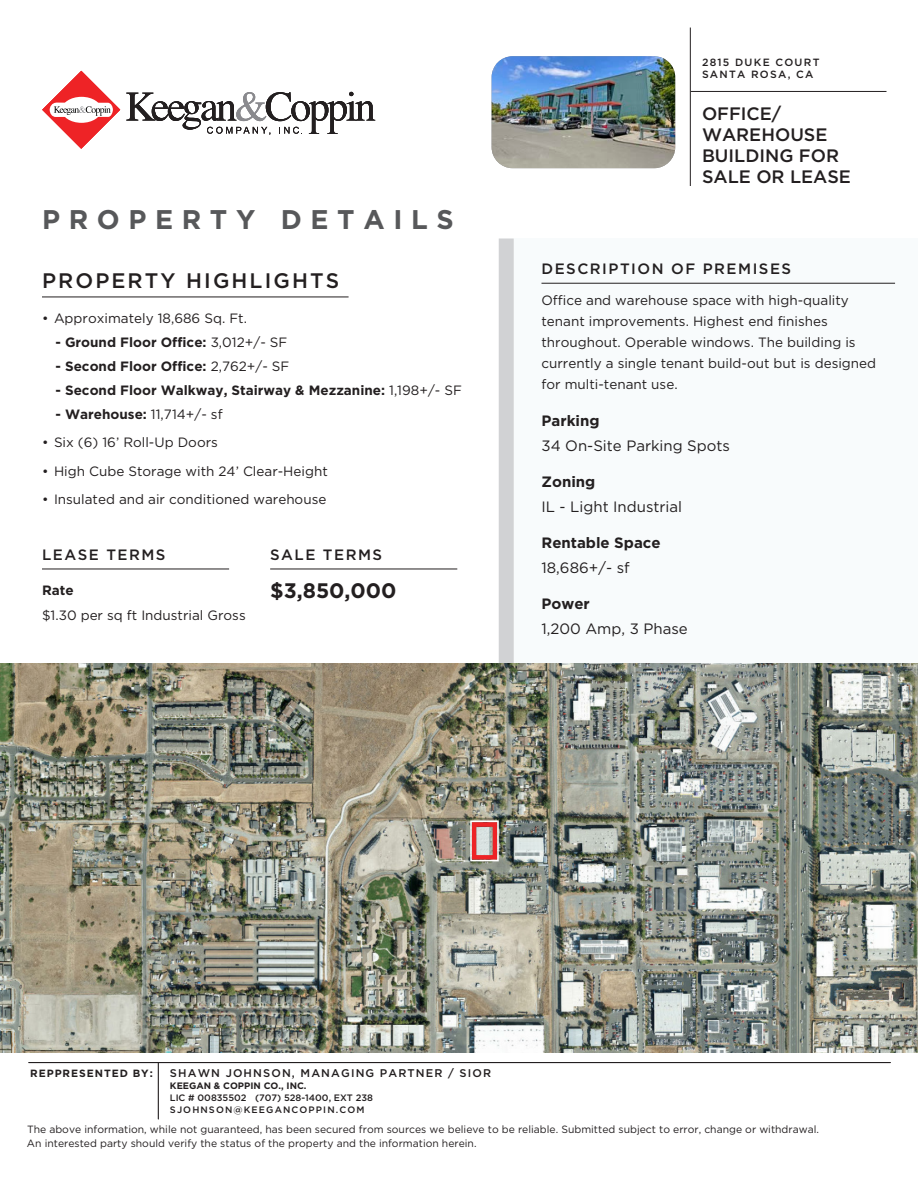
<style>
.page{position:relative;width:918px;height:1188px;background:#fff}
.page>*{position:absolute;margin:0;border:0;box-sizing:border-box;transform-origin:0 0}
._18_19_Goth_Bold{font:700 27px "Gotham";letter-spacing:.32em;color:#57585a}
._10_26_Goth_Med_List_Bold{font:500 21px "Gotham";letter-spacing:.1em;color:#231f20}
._10_26_Goth_Med_List_Bold-2{font:700 21px "Gotham";color:#231f20}
.t1{font:500 18px/21px "Gotham";color:#231f20}
._10_26_Goth_Med_List_Bold-3{font:15px "Gotham";color:#231f20}
.t2{font:500 15px "Gotham";letter-spacing:.1em;color:#231f20}
._10_26_Goth_Med_List_Bold-4{font:700 15px "Gotham";color:#231f20}
._10_26_Goth_Med_List_Bold-5{font:13.5px/21px "Gotham";color:#231f20}
.Bullet_1{font:700 13.5px "Gotham";color:#231f20}
._10_26_Goth_Med_List_Bold-6{font:700 13.5px "Gotham";color:#231f20}
.t3{font:500 11.1px "Gotham";letter-spacing:.1em;color:#231f20}
.t4{font:10.5px/13.5px "Gotham";color:#231f20}
.t5{font:500 10.5px/12.6px "Gotham";letter-spacing:.12em;color:#231f20}
.t6{font:700 10.5px "Gotham";letter-spacing:.09em;color:#231f20}
.t7{font:500 9.3px/12px "Gotham";letter-spacing:.06em;color:#231f20}
.t8{font:700 9.3px "Gotham";color:#231f20}
.s1{font-weight:400}
</style>
<div class="page">
<hr style="left:691px;top:91px;width:195px;height:1px;background:#231f20">
<hr style="left:690px;top:28px;width:1px;height:158px;background:#231f20">
<img style="left:492px;top:56px;width:183px;height:112px">
<hr style="left:158px;top:1063px;width:1px;height:56px;background:#231f20">
<hr style="left:29px;top:1062px;width:861px;height:1px;background:#231f20">
<div style="left:514px;top:238px;width:404px;height:426px;background:#f8fbfc"></div>
<div style="left:499px;top:238px;width:15px;height:426px;background:#d1d2d4"></div>
<svg style="left:42px;top:71px;width:78px;height:78px"></svg>
<svg style="left:126px;top:92px;width:249px;height:43px"></svg>
<hr style="left:42px;top:297px;width:307px;height:1px;background:#231f20">
<img style="left:0;top:664px;width:918px;height:389px">
<svg style="left:470px;top:820px;width:30px;height:42px"></svg>
<hr style="left:542px;top:283px;width:353px;height:1px;background:#231f20">
<hr style="left:42px;top:569px;width:187px;height:1px;background:#231f20">
<hr style="left:270px;top:569px;width:187px;height:1px;background:#231f20">
<p class="_18_19_Goth_Bold" style="left:42px;top:203px;width:413px">PROPERTY DETAILS</p>
<p class="_10_26_Goth_Med_List_Bold" style="left:42px;top:268px;width:299px">PROPERTY HIGHLIGHTS</p>
<p class="_10_26_Goth_Med_List_Bold-5" style="left:42px;top:307px;width:207px">• Approximately 18,686 Sq. Ft.</p>
<p class="Bullet_1" style="left:55px;top:334px;width:233px">- Ground Floor Office: <span class="s1">3,012+/- SF</span></p>
<p class="Bullet_1" style="left:55px;top:358px;width:235px">- Second Floor Office: <span class="s1">2,762+/- SF</span></p>
<p class="Bullet_1" style="left:55px;top:382px;width:408px">- Second Floor Walkway, Stairway &amp; Mezzanine: <span class="s1">1,198+/- SF</span></p>
<p class="Bullet_1" style="left:55px;top:406px;width:169px">- Warehouse: <span class="s1">11,714+/- sf</span></p>
<p class="_10_26_Goth_Med_List_Bold-5" style="left:42px;top:432px;width:177px">• Six (6) 16’ Roll-Up Doors</p>
<p class="_10_26_Goth_Med_List_Bold-5" style="left:42px;top:460px;width:287px">• High Cube Storage with 24’ Clear-Height</p>
<p class="_10_26_Goth_Med_List_Bold-5" style="left:42px;top:489px;width:286px">• Insulated and air conditioned warehouse</p>
<h3 class="t2" style="left:42px;top:546px;width:125px">LEASE TERMS</h3>
<p class="_10_26_Goth_Med_List_Bold-6" style="left:42px;top:583px;width:33px">Rate</p>
<p class="_10_26_Goth_Med_List_Bold-5" style="left:42px;top:604px;width:205px">$1.30 per sq ft Industrial Gross</p>
<h3 class="t2" style="left:270px;top:546px;width:114px">SALE TERMS</h3>
<p class="_10_26_Goth_Med_List_Bold-2" style="left:270px;top:578px;width:128px">$3,850,000</p>
<p class="t5" style="left:702px;top:55px;width:119px">2815 DUKE COURT<br>SANTA ROSA, CA</p>
<h3 class="t1" style="left:702px;top:103px;width:151px">OFFICE/<br>WAREHOUSE<br>BUILDING FOR<br>SALE OR LEASE</h3>
<h3 class="t2" style="left:542px;top:260px;width:251px">DESCRIPTION OF PREMISES</h3>
<p class="_10_26_Goth_Med_List_Bold-5" style="left:542px;top:289px;width:336px">Office and warehouse space with high-quality tenant improvements. Highest end finishes throughout. Operable windows. The building is currently a single tenant build-out but is designed for multi-tenant use.</p>
<p class="_10_26_Goth_Med_List_Bold-4" style="left:542px;top:412px;width:60px">Parking</p>
<p class="_10_26_Goth_Med_List_Bold-3" style="left:542px;top:437px;width:190px">34 On-Site Parking Spots</p>
<p class="_10_26_Goth_Med_List_Bold-4" style="left:542px;top:473px;width:55px">Zoning</p>
<p class="_10_26_Goth_Med_List_Bold-3" style="left:542px;top:498px;width:142px">IL - Light Industrial</p>
<p class="_10_26_Goth_Med_List_Bold-4" style="left:542px;top:534px;width:121px">Rentable Space</p>
<p class="_10_26_Goth_Med_List_Bold-3" style="left:542px;top:559px;width:90px">18,686+/- sf</p>
<p class="_10_26_Goth_Med_List_Bold-4" style="left:542px;top:595px;width:50px">Power</p>
<p class="_10_26_Goth_Med_List_Bold-3" style="left:542px;top:620px;width:148px">1,200 Amp, 3 Phase</p>
<p class="t6" style="left:30px;top:1067px;width:124px">REPPRESENTED BY:</p>
<p class="t3" style="left:170px;top:1067px;width:323px">SHAWN JOHNSON, MANAGING PARTNER / SIOR</p>
<p class="t8" style="left:170px;top:1081px;width:138px">KEEGAN &amp; COPPIN CO., INC.</p>
<p class="t7" style="left:170px;top:1092px;width:205px">LIC # 00835502 (707) 528-1400, EXT 238<br>SJOHNSON@KEEGANCOPPIN.COM</p>
<p class="t4" style="left:27px;top:1123px;width:794px">The above information, while not guaranteed, has been secured from sources we believe to be reliable. Submitted subject to error, change or withdrawal.<br>An interested party should verify the status of the property and the information herein.</p>
</div>
